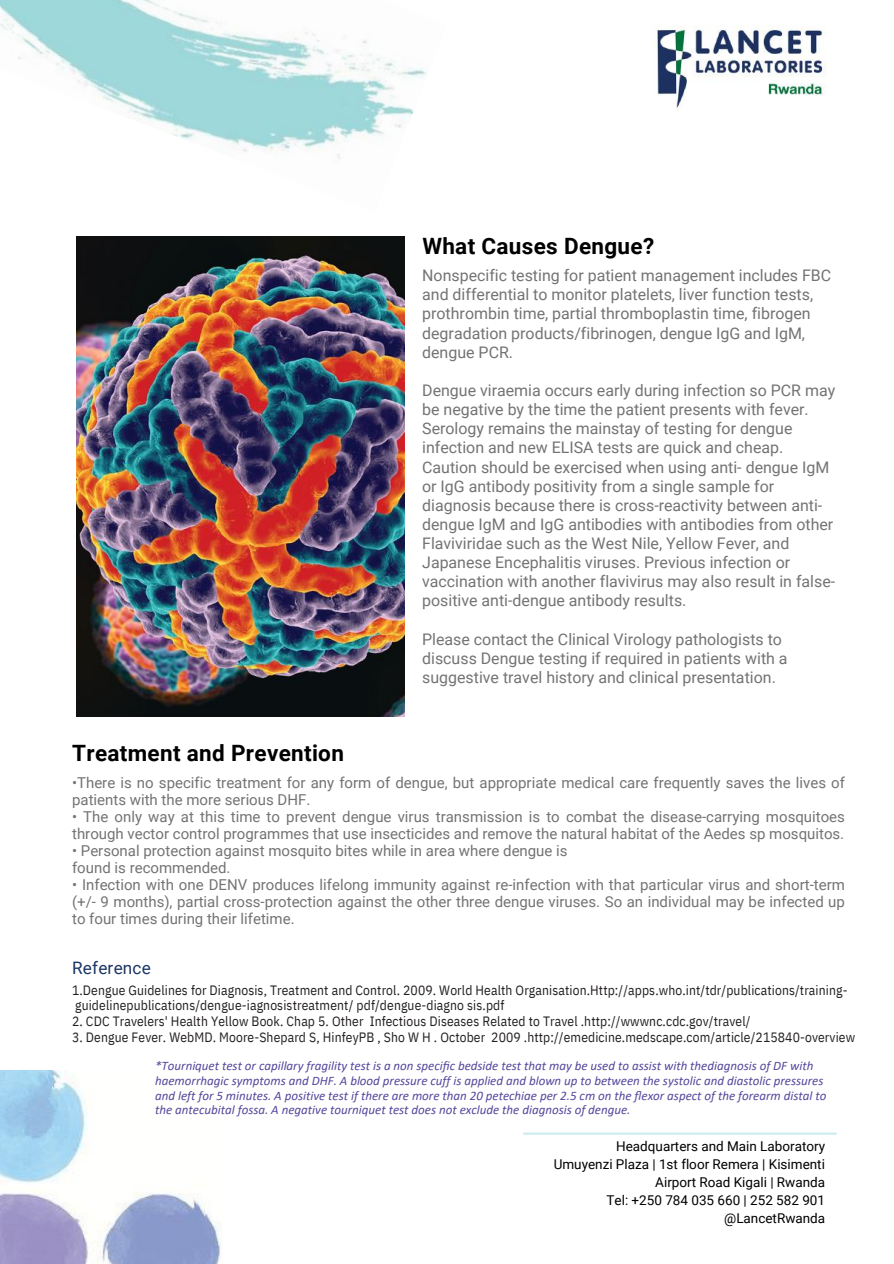
<style>
.page{position:relative;width:894px;height:1264px;background:#fff}
.page>*{position:absolute;margin:0;border:0;box-sizing:border-box;transform-origin:0 0}
.t1{font:700 22.5px "Roboto";letter-spacing:.015em;color:#000}
.t2{font:17.1px "Roboto";letter-spacing:.015em;color:#1c3665}
.t3{font:15.9px/19.2px "Roboto";color:#737373}
.t4{font:15px/16.8px "Roboto";color:#737373}
.t5{font:13.5px/15.8px "IBM Plex Sans Cond";letter-spacing:.01em;color:#231f20}
.t6{font:13.5px/18px "Roboto";color:#000;text-align:right}
.t7{font:italic 12.9px/14.7px "Calibri";color:#54479c}
</style>
<div class="page">
<img style="left:0;top:1070px;width:221px;height:193px">
<img style="left:0;top:0;width:427px;height:159px">
<img style="left:77px;top:236px;width:327px;height:480px">
<hr style="left:524px;top:1132px;width:311px;height:2px;background:#cdecee">
<img style="left:654px;top:25px;width:173px;height:83px">
<h1 class="t1" style="left:422px;top:233px;width:233px">What Causes Dengue?</h1>
<h1 class="t1" style="left:72px;top:740px;width:273px">Treatment and Prevention</h1>
<p class="t3" style="left:422px;top:266px;width:410px">Nonspecific testing for patient management includes FBC and differential to monitor platelets, liver function tests, prothrombin time, partial thromboplastin time, fibrogen degradation products/fibrinogen, dengue IgG and IgM, dengue PCR.</p>
<p class="t3" style="left:422px;top:381px;width:414px">Dengue viraemia occurs early during infection so PCR may be negative by the time the patient presents with fever.<br>Serology remains the mainstay of testing for dengue infection and new ELISA tests are quick and cheap.<br>Caution should be exercised when using anti- dengue IgM or IgG antibody positivity from a single sample for diagnosis because there is cross-reactivity between anti&shy;dengue IgM and IgG antibodies with antibodies from other Flaviviridae such as the West Nile, Yellow Fever, and Japanese Encephalitis viruses. Previous infection or vaccination with another flavivirus may also result in false&shy;positive anti-dengue antibody results.</p>
<p class="t3" style="left:422px;top:629px;width:367px">Please contact the Clinical Virology pathologists to discuss Dengue testing if required in patients with a suggestive travel history and clinical presentation.</p>
<p class="t4" style="left:72px;top:775px;width:774px">•There is no specific treatment for any form of dengue, but appropriate medical care frequently saves the lives of patients with the more serious DHF.</p>
<p class="t4" style="left:72px;top:808px;width:774px">• The only way at this time to prevent dengue virus transmission is to combat the disease-carrying mosquitoes through vector control programmes that use insecticides and remove the natural habitat of the Aedes sp mosquitos.</p>
<p class="t4" style="left:72px;top:842px;width:497px">• Personal protection against mosquito bites while in area where dengue is found is recommended.</p>
<p class="t4" style="left:72px;top:876px;width:774px;text-align:justify">• Infection with one DENV produces lifelong immunity against re-infection with that particular virus and short-term (+/- 9 months), partial cross-protection against the other three dengue viruses. So an individual may be infected up to four times during their lifetime.</p>
<p class="t2" style="left:72px;top:957px;width:80px">Reference</p>
<p class="t5" style="left:72px;top:981px;width:776px">1.Dengue Guidelines for Diagnosis, Treatment and Control. 2009. World Health Organisation.Http://apps.who.int/tdr/publications/training&shy;guidelinepublications/dengue-iagnosistreatment/ pdf/dengue-diagno sis.pdf</p>
<p class="t5" style="left:72px;top:1013px;width:679px">2. CDC Travelers' Health Yellow Book. Chap 5. Other Infectious Diseases Related to Travel .http://wwwnc.cdc.gov/travel/</p>
<p class="t5" style="left:72px;top:1029px;width:784px">3. Dengue Fever. WebMD. Moore-Shepard S, HinfeyPB , Sho W H . October 2009 .http://emedicine.medscape.com/article/215840-overview</p>
<p class="t7" style="left:155px;top:1059px;width:672px">*Tourniquet test or capillary fragility test is a non specific bedside test that may be used to assist with thediagnosis of DF with haemorrhagic symptoms and DHF. A blood pressure cuff is applied and blown up to between the systolic and diastolic pressures and left for 5 minutes. A positive test if there are more than 20 petechiae per 2.5 cm on the flexor aspect of the forearm distal to the antecubital fossa. A negative tourniquet test does not exclude the diagnosis of dengue.</p>
<p class="t6" style="left:553px;top:1137px;width:273px">Headquarters and Main Laboratory<br>Umuyenzi Plaza | 1st floor Remera | Kisimenti<br>Airport Road Kigali | Rwanda<br>Tel: +250 784 035 660 | 252 582 901 @LancetRwanda</p>
</div>
